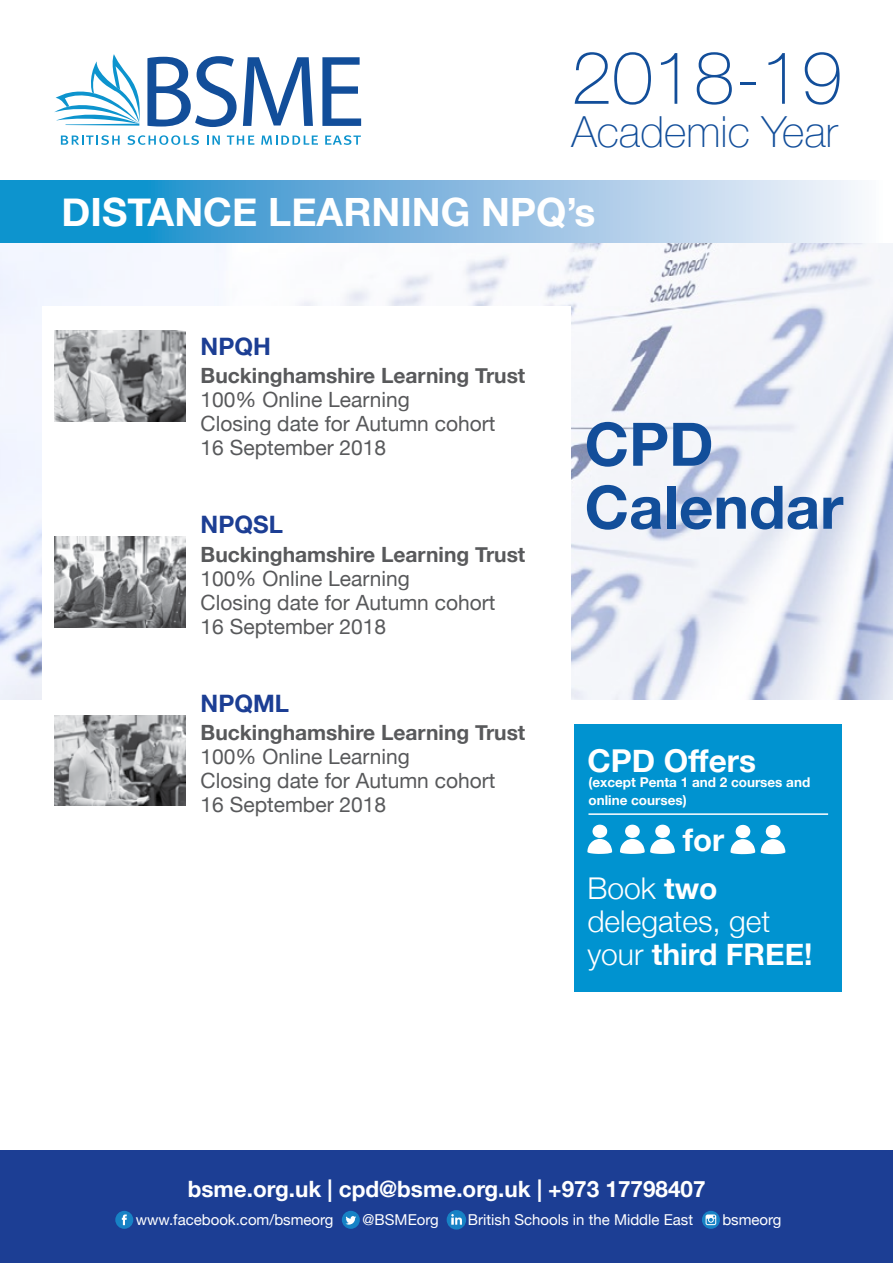
<style>
.page{position:relative;width:893px;height:1263px;background:#fff}
.page>*{position:absolute;margin:0;border:0;box-sizing:border-box;transform-origin:0 0}
.t1{font:100 73.5px "Helvetica Neue";color:#124e9a}
.t2{font:700 60px/63px "Helvetica Neue";color:#124e9a}
.t3{font:100 42.9px "Helvetica Neue";color:#124e9a}
.t4{font:700 39px "Helvetica Neue";color:#fff}
.t5{font:700 31.5px "Helvetica Neue";color:#fff}
.t6{font:700 31.2px "Helvetica Neue";color:#fff}
.t7{font:300 30px/33px "Helvetica Neue";color:#fff}
.t8{font:700 24px "Helvetica Neue";color:#1c3e94}
.t9{font:700 22.5px "Helvetica Neue";color:#fff}
.t10{font:21px/24px "Helvetica Neue";color:#58595b}
.t11{font:700 21px "Helvetica Neue";color:#58595b}
.t12{font:15px "Helvetica Neue";color:#fff}
.t13{font:700 13.5px/18px "Helvetica Neue";color:#fff}
.s1{font-weight:700}
</style>
<div class="page">
<img style="left:0;top:242px;width:893px;height:457px">
<div style="left:43px;top:306px;width:528px;height:910px;background:#fff"></div>
<svg style="left:54px;top:54px;width:86px;height:72px"></svg>
<svg style="left:61px;top:135px;width:59px;height:10px"></svg>
<svg style="left:127px;top:135px;width:72px;height:10px"></svg>
<svg style="left:207px;top:136px;width:13px;height:9px"></svg>
<svg style="left:227px;top:136px;width:27px;height:9px"></svg>
<svg style="left:261px;top:136px;width:57px;height:9px"></svg>
<svg style="left:325px;top:135px;width:36px;height:10px"></svg>
<svg style="left:147px;top:56px;width:90px;height:71px"></svg>
<svg style="left:243px;top:57px;width:70px;height:69px"></svg>
<svg style="left:322px;top:57px;width:39px;height:69px"></svg>
<svg style="left:0;top:181px;width:858px;height:61px;background:#78b8df"></svg>
<img style="left:54px;top:331px;width:132px;height:91px">
<img style="left:54px;top:537px;width:132px;height:91px">
<img style="left:54px;top:715px;width:132px;height:91px">
<div style="left:0;top:1150px;width:893px;height:113px;background:#1c3e94"></div>
<div style="left:115px;top:1211px;width:18px;height:18px;background:#1782c5;border-radius:50%"></div>
<svg style="left:122px;top:1214px;width:5px;height:11px"></svg>
<div style="left:342px;top:1211px;width:18px;height:18px;background:#1782c5;border-radius:50%"></div>
<svg style="left:345px;top:1216px;width:11px;height:8px"></svg>
<div style="left:447px;top:1211px;width:18px;height:18px;background:#1782c5;border-radius:50%"></div>
<div style="left:447px;top:1210px;width:19px;height:19px;border:2px solid #1782c5;border-radius:50%"></div>
<svg style="left:451px;top:1214px;width:11px;height:11px"></svg>
<svg style="left:702px;top:1211px;width:18px;height:18px"></svg>
<svg style="left:706px;top:1214px;width:10px;height:11px"></svg>
<div style="left:574px;top:724px;width:268px;height:268px;background:#0093d0"></div>
<svg style="left:587px;top:825px;width:25px;height:29px"></svg>
<svg style="left:730px;top:825px;width:25px;height:29px"></svg>
<svg style="left:761px;top:825px;width:24px;height:29px"></svg>
<hr style="left:588px;top:813px;width:240px;height:2px;background:#fff">
<svg style="left:620px;top:825px;width:55px;height:29px"></svg>
<h1 class="t1" style="left:571px;top:22px;width:272px">2018-19</h1>
<h3 class="t3" style="left:571px;top:99px;width:268px">Academic Year</h3>
<h3 class="t4" style="left:62px;top:181px;width:535px">DISTANCE LEARNING NPQ’s</h3>
<p class="t8" style="left:201px;top:328px;width:72px">NPQH</p>
<p class="t11" style="left:201px;top:359px;width:326px">Buckinghamshire Learning Trust</p>
<p class="t10" style="left:201px;top:389px;width:296px">100% Online Learning<br>Closing date for Autumn cohort<br>16 September 2018</p>
<p class="t8" style="left:201px;top:506px;width:84px">NPQSL</p>
<p class="t11" style="left:201px;top:538px;width:326px">Buckinghamshire Learning Trust</p>
<p class="t10" style="left:201px;top:567px;width:296px">100% Online Learning<br>Closing date for Autumn cohort<br>16 September 2018</p>
<p class="t8" style="left:201px;top:684px;width:90px">NPQML</p>
<p class="t11" style="left:201px;top:716px;width:326px">Buckinghamshire Learning Trust</p>
<p class="t10" style="left:201px;top:746px;width:296px">100% Online Learning<br>Closing date for Autumn cohort<br>16 September 2018</p>
<h2 class="t2" style="left:585px;top:414px;width:260px">CPD<br>Calendar</h2>
<h3 class="t5" style="left:587px;top:736px;width:170px">CPD Offers</h3>
<p class="t13" style="left:588px;top:773px;width:223px">(except Penta 1 and 2 courses and online courses)</p>
<h3 class="t6" style="left:683px;top:815px;width:43px">for</h3>
<h3 class="t7" style="left:587px;top:870px;width:227px">Book <span class="s1">two </span>delegates, get your <span class="s1">third FREE!</span></h3>
<p class="t9" style="left:188px;top:1171px;width:519px">bsme.org.uk | cpd@bsme.org.uk | +973 17798407</p>
<p class="t12" style="left:136px;top:1208px;width:199px">www.facebook.com/bsmeorg</p>
<p class="t12" style="left:363px;top:1208px;width:78px">@BSMEorg</p>
<p class="t12" style="left:468px;top:1208px;width:227px">British Schools in the Middle East</p>
<p class="t12" style="left:722px;top:1208px;width:61px">bsmeorg</p>
</div>
